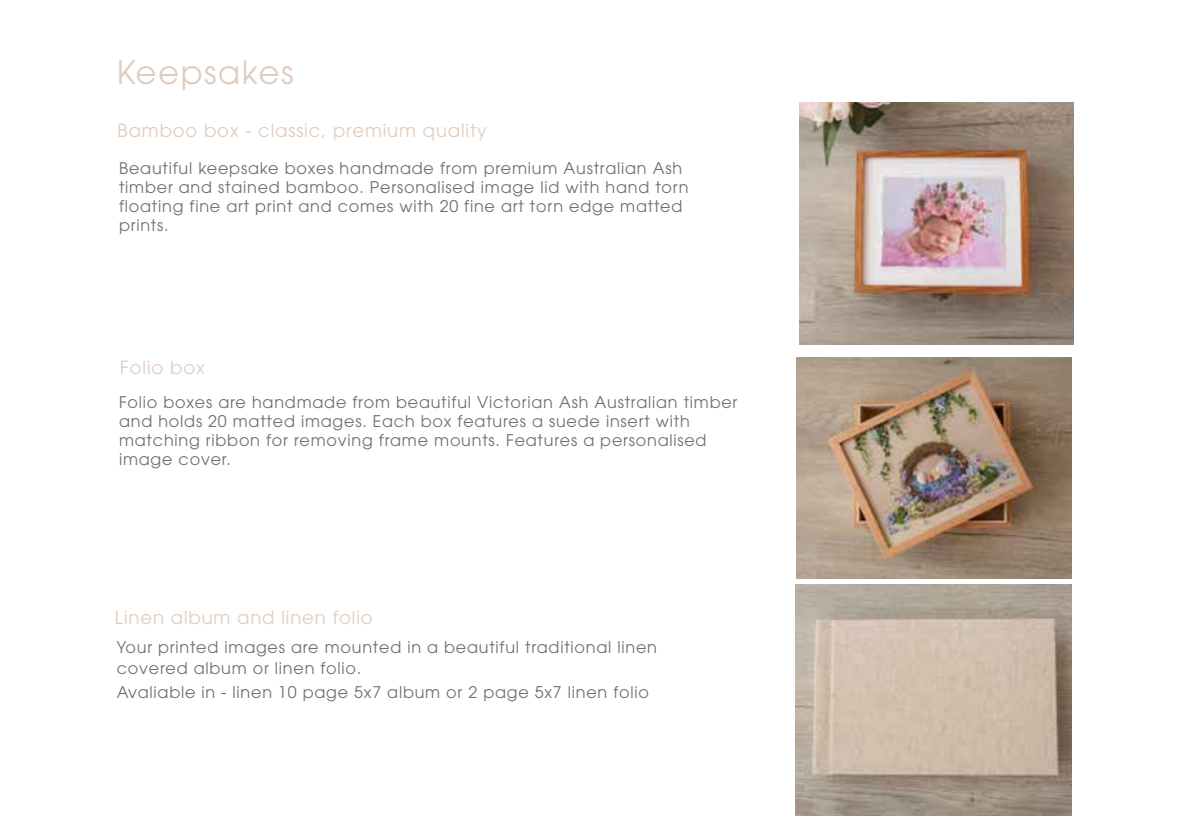
<style>
.page{position:relative;width:1191px;height:840px;background:#fff}
.page>*{position:absolute;margin:0;border:0;box-sizing:border-box;transform-origin:0 0}
.t1{font:32px "ITC Avant Garde Pro";letter-spacing:.05em;color:#dfccbf}
.t2{font:18px "ITC Avant Garde Pro";letter-spacing:.05em;color:#dfccbf}
.t3{font:16px/19.2px "ITC Avant Garde Pro";letter-spacing:.05em;color:#706f6f}
</style>
<div class="page">
<img style="left:799px;top:102px;width:274px;height:242px">
<img style="left:795px;top:584px;width:276px;height:231px">
<img style="left:797px;top:357px;width:274px;height:221px">
<h1 class="t1" style="left:117px;top:53px;width:178px">Keepsakes</h1>
<p class="t2" style="left:117px;top:119px;width:371px">Bamboo box - classic, premium quality</p>
<p class="t3" style="left:119px;top:158px;width:571px">Beautiful keepsake boxes handmade from premium Australian Ash timber and stained bamboo. Personalised image lid with hand torn floating fine art print and comes with 20 fine art torn edge matted prints.</p>
<p class="t2" style="left:120px;top:356px;width:86px">Folio box</p>
<p class="t3" style="left:119px;top:392px;width:620px">Folio boxes are handmade from beautiful Victorian Ash Australian timber and holds 20 matted images. Each box features a suede insert with matching ribbon for removing frame mounts. Features a personalised image cover.</p>
<p class="t2" style="left:115px;top:605px;width:259px">Linen album and linen folio</p>
<p class="t3" style="left:117px;top:635px;width:542px;line-height:21.6px">Your printed images are mounted in a beautiful traditional linen covered album or linen folio.</p>
<p class="t3" style="left:117px;top:682px;width:534px">Avaliable in - linen 10 page 5x7 album or 2 page 5x7 linen folio</p>
</div>
